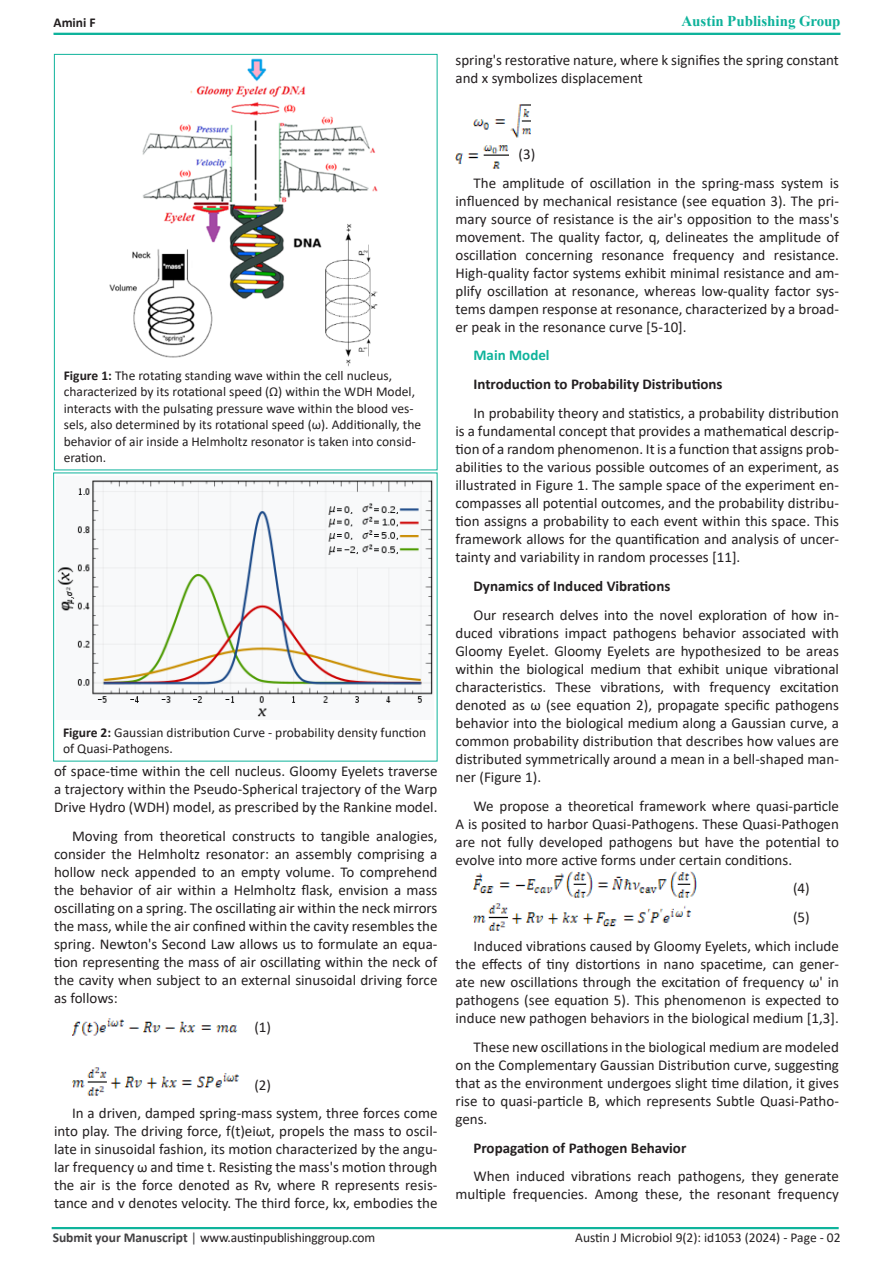
<style>
.page{position:relative;width:893px;height:1263px;background:#fff}
.page>*{position:absolute;margin:0;border:0;box-sizing:border-box;transform-origin:0 0}
.t1{font:15px/18px "Calibri";color:#231f20;text-align:justify}
.t2{font:700 15px "Calibri";color:#231f20}
.t3{font:700 15px "Times New Roman";color:#0eb29a}
.t4{font:700 15px "Calibri";color:#0eb39b}
.t5{font:13.5px/16.5px "Calibri";color:#231f20}
.t6{font:700 13.5px "Calibri";color:#231f20}
.s1{color:#0eb39b}
.s2{font-weight:700}
.s3{font-weight:700;color:#414042}
.s4{color:#414042}
</style>
<div class="page">
<div style="left:53px;top:33px;width:787px;height:2px;border:2px solid #0eb39b"></div>
<div style="left:52px;top:1227px;width:787px;height:2px;border:2px solid #0eb39b"></div>
<img style="left:72px;top:1018px;width:165px;height:18px">
<img style="left:72px;top:1067px;width:168px;height:29px">
<img style="left:473px;top:104px;width:58px;height:34px">
<img style="left:455px;top:145px;width:53px;height:24px">
<img style="left:473px;top:872px;width:223px;height:26px">
<img style="left:473px;top:903px;width:219px;height:28px">
<img style="left:109px;top:58px;width:269px;height:309px">
<img style="left:57px;top:480px;width:376px;height:237px">
<p class="t6" style="left:53px;top:13px;width:44px">Amini F</p>
<p class="t3" style="left:681px;top:10px;width:161px"><span class="s1">A</span>ustin Publishing Group</p>
<p class="t1" style="left:455px;top:51px;width:385px">spring's restorative nature, where k signifies the spring constant and x symbolizes displacement</p>
<p class="t5" style="left:64px;top:366px;width:359px"><span class="s2">Figure 1:</span> The rotating standing wave within the cell nucleus, characterized by its rotational speed (Ω) within the WDH Model, interacts with the pulsating pressure wave within the blood ves&shy;sels, also determined by its rotational speed (ω). Additionally, the behavior of air inside a Helmholtz resonator is taken into consid&shy;eration.</p>
<p class="t5" style="left:63px;top:724px;width:365px"><span class="s2">Figure 2:</span> Gaussian distribution Curve - probability density function of Quasi-Pathogens.</p>
<p class="t1" style="left:54px;top:762px;width:385px">of space-time within the cell nucleus. Gloomy Eyelets traverse a trajectory within the Pseudo-Spherical trajectory of the Warp Drive Hydro (WDH) model, as prescribed by the Rankine model.</p>
<p class="t1" style="left:54px;top:827px;width:385px;text-indent:18px">Moving from theoretical constructs to tangible analogies, consider the Helmholtz resonator: an assembly comprising a hollow neck appended to an empty volume. To comprehend the behavior of air within a Helmholtz flask, envision a mass oscillating on a spring. The oscillating air within the neck mirrors the mass, while the air confined within the cavity resembles the spring. Newton's Second Law allows us to formulate an equa&shy;tion representing the mass of air oscillating within the neck of the cavity when subject to an external sinusoidal driving force as follows:</p>
<p class="t1" style="left:254px;top:1017px;width:18px">(1)</p>
<p class="t1" style="left:254px;top:1075px;width:18px">(2)</p>
<p class="t1" style="left:54px;top:1104px;width:385px;text-indent:18px">In a driven, damped spring-mass system, three forces come into play. The driving force, f(t)eiωt, propels the mass to oscil&shy;late in sinusoidal fashion, its motion characterized by the angu&shy;lar frequency ω and time t. Resisting the mass's motion through the air is the force denoted as Rv, where R represents resis&shy;tance and v denotes velocity. The third force, kx, embodies the</p>
<p class="t1" style="left:519px;top:144px;width:18px">(3)</p>
<p class="t1" style="left:455px;top:173px;width:385px;text-indent:18px">The amplitude of oscillation in the spring-mass system is influenced by mechanical resistance (see equation 3). The pri&shy;mary source of resistance is the air's opposition to the mass's movement. The quality factor, q, delineates the amplitude of oscillation concerning resonance frequency and resistance.<br>High-quality factor systems exhibit minimal resistance and am&shy;plify oscillation at resonance, whereas low-quality factor sys&shy;tems dampen response at resonance, characterized by a broad&shy;er peak in the resonance curve [5-10].</p>
<p class="t4" style="left:473px;top:345px;width:78px">Main Model</p>
<p class="t2" style="left:473px;top:374px;width:251px">Introduction to Probability Distributions</p>
<p class="t1" style="left:455px;top:404px;width:385px;text-indent:18px">In probability theory and statistics, a probability distribution is a fundamental concept that provides a mathematical descrip&shy;tion of a random phenomenon. It is a function that assigns prob&shy;abilities to the various possible outcomes of an experiment, as illustrated in Figure 1. The sample space of the experiment en&shy;compasses all potential outcomes, and the probability distribu&shy;tion assigns a probability to each event within this space. This framework allows for the quantification and analysis of uncer&shy;tainty and variability in random processes [11].</p>
<p class="t2" style="left:473px;top:575px;width:198px">Dynamics of Induced Vibrations</p>
<p class="t1" style="left:455px;top:605px;width:385px;text-indent:18px">Our research delves into the novel exploration of how in&shy;duced vibrations impact pathogens behavior associated with Gloomy Eyelet. Gloomy Eyelets are hypothesized to be areas within the biological medium that exhibit unique vibrational characteristics. These vibrations, with frequency excitation denoted as ω (see equation 2), propagate specific pathogens behavior into the biological medium along a Gaussian curve, a common probability distribution that describes how values are distributed symmetrically around a mean in a bell-shaped man&shy;ner (Figure 1).</p>
<p class="t1" style="left:455px;top:796px;width:385px;text-indent:18px">We propose a theoretical framework where quasi-particle A is posited to harbor Quasi-Pathogens. These Quasi-Pathogen are not fully developed pathogens but have the potential to evolve into more active forms under certain conditions.</p>
<p class="t1" style="left:793px;top:879px;width:18px">(4)</p>
<p class="t1" style="left:793px;top:908px;width:18px">(5)</p>
<p class="t1" style="left:455px;top:936px;width:385px;text-indent:18px">Induced vibrations caused by Gloomy Eyelets, which include the effects of tiny distortions in nano spacetime, can gener&shy;ate new oscillations through the excitation of frequency ω' in pathogens (see equation 5). This phenomenon is expected to induce new pathogen behaviors in the biological medium [1,3].</p>
<p class="t1" style="left:455px;top:1037px;width:385px;text-indent:18px">These new oscillations in the biological medium are modeled on the Complementary Gaussian Distribution curve, suggesting that as the environment undergoes slight time dilation, it gives rise to quasi-particle B, which represents Subtle Quasi-Patho&shy;gens.</p>
<p class="t2" style="left:473px;top:1137px;width:214px">Propagation of Pathogen Behavior</p>
<p class="t1" style="left:455px;top:1167px;width:385px;text-align:right">When induced vibrations reach pathogens, they generate multiple frequencies. Among these, the resonant frequency</p>
<p class="t5" style="left:53px;top:1228px;width:324px"><span class="s3">Submit your Manuscript</span> <span class="s4">|</span> www.austinpublishinggroup.com</p>
<p class="t5" style="left:575px;top:1229px;width:267px">Austin J Microbiol 9(2): id1053 (2024) - Page - 02</p>
</div>
